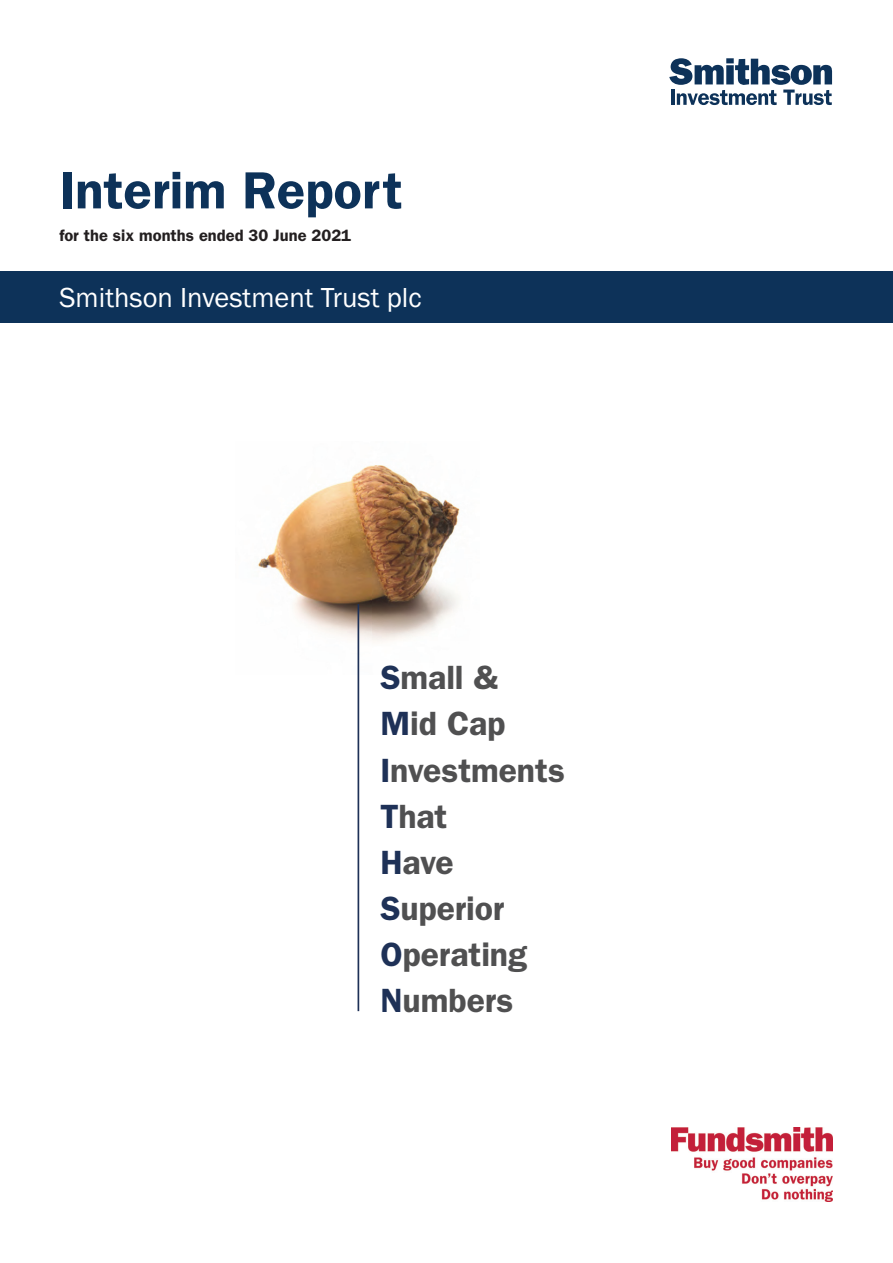
<style>
.page{position:relative;width:893px;height:1263px;background:#fff}
.page>*{position:absolute;margin:0;border:0;box-sizing:border-box;transform-origin:0 0}
.t1{font:600 52.5px "Franklin Gothic";color:#0d3259}
.t2{font:600 33.75px/46px "Franklin Gothic";letter-spacing:-.005em;color:#505051}
.t3{font:28.5px "Franklin Gothic";color:#fff}
.t4{font:600 16.5px "Franklin Gothic";color:#231f20}
.s1{color:#1e3157}
</style>
<div class="page">
<div style="left:0;top:271px;width:893px;height:51px;background:#0d3259"></div>
<svg style="left:669px;top:58px;width:163px;height:47px"></svg>
<img style="left:671px;top:1128px;width:161px;height:73px">
<img style="left:257px;top:465px;width:203px;height:209px">
<hr style="left:358px;top:604px;width:1px;height:407px;background:#1e3157">
<h1 class="t1" style="left:59px;top:172px;width:345px">Interim Report</h1>
<p class="t4" style="left:59px;top:230px;width:293px">for the six months ended 30 June 2021</p>
<p class="t3" style="left:59px;top:280px;width:364px">Smithson Investment Trust plc</p>
<p class="t2" style="left:380px;top:658px;width:186px"><span class="s1">S</span>mall &amp;<br><span class="s1">M</span>id Cap<br><span class="s1">I</span>nvestments<br><span class="s1">T</span>hat<br><span class="s1">H</span>ave<br><span class="s1">S</span>uperior<br><span class="s1">O</span>perating<br><span class="s1">N</span>umbers</p>
</div>
